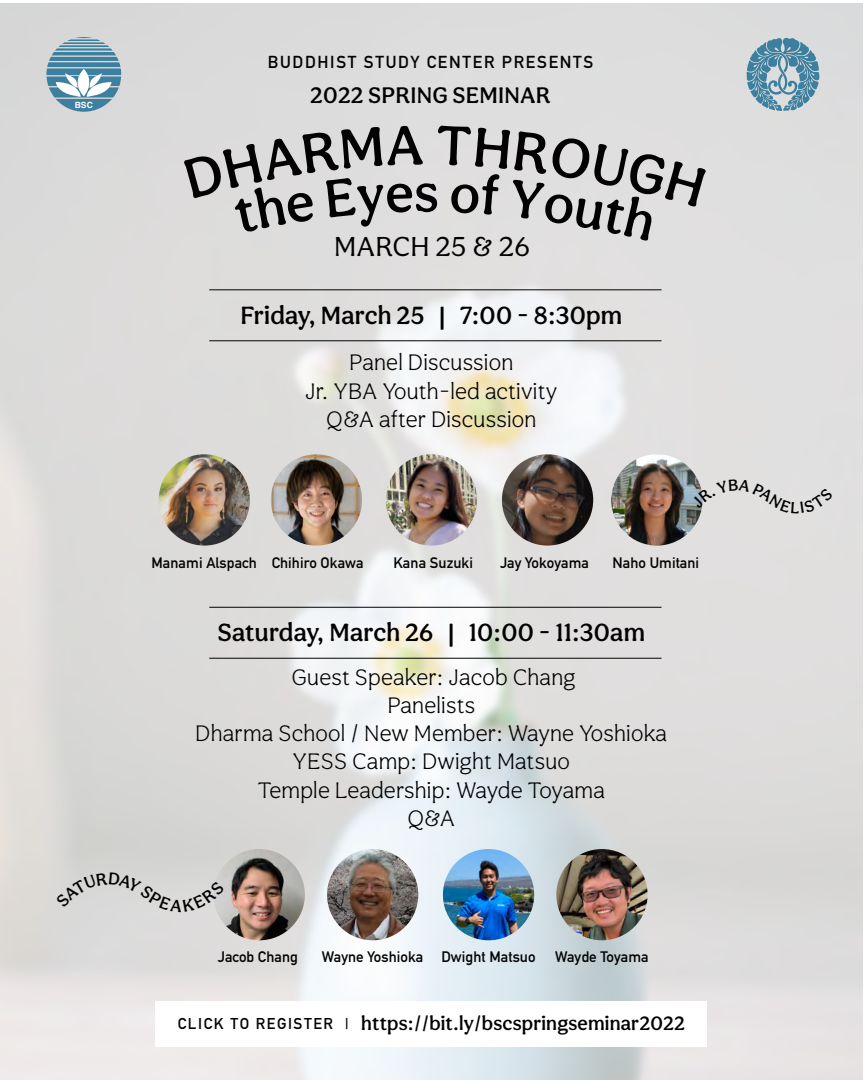
<style>
.page{position:relative;width:864px;height:1080px;background:#fff}
.page>*{position:absolute;margin:0;border:0;box-sizing:border-box;transform-origin:0 0}
.t1{font:500 55.05px "Aesthet Nova";color:#020202}
.t2{font:28.35px "Aesthet Nova";letter-spacing:.01em;color:#020202}
.t3{font:500 25.8px "Aesthet Nova";letter-spacing:.01em;color:#020202}
.t4{font:500 23.4px "Aesthet Nova";letter-spacing:.01em;color:#020202}
.t5{font:300 23.25px/28.2px "Aesthet Nova";letter-spacing:.01em;color:#020202;text-align:center}
.t6{font:500 20.1px "Aesthet Nova";letter-spacing:.01em;color:#020202}
.t7{font:700 17.1px "DIN Alternate";letter-spacing:.1em;color:#020202}
.t8{font:700 15.45px "DIN Alternate";letter-spacing:.1em;color:#020202}
.t9{font:700 15px "DIN Alternate";letter-spacing:.005em;color:#020202}
.t10{font:700 8.55px "Helvetica";color:#fff}
</style>
<div class="page">
<img style="left:0;top:3px;width:863px;height:1077px">
<div style="left:155px;top:1001px;width:551px;height:46px;background:#fff"></div>
<hr style="left:209px;top:289px;width:453px;height:1px;background:#020202">
<hr style="left:209px;top:340px;width:453px;height:1px;background:#020202">
<hr style="left:209px;top:607px;width:453px;height:1px;background:#020202">
<hr style="left:209px;top:658px;width:453px;height:1px;background:#020202">
<img style="left:214px;top:849px;width:91px;height:91px;border-radius:46px">
<img style="left:327px;top:849px;width:91px;height:91px;border-radius:46px">
<img style="left:443px;top:849px;width:91px;height:91px;border-radius:46px">
<img style="left:556px;top:849px;width:92px;height:91px;border-radius:46px">
<img style="left:159px;top:454px;width:91px;height:92px;border-radius:46px">
<img style="left:271px;top:454px;width:91px;height:92px;border-radius:46px">
<img style="left:386px;top:454px;width:91px;height:92px;border-radius:46px">
<img style="left:611px;top:454px;width:92px;height:92px;border-radius:46px">
<img style="left:502px;top:454px;width:91px;height:92px;border-radius:46px">
<svg style="left:46px;top:37px;width:75px;height:75px"></svg>
<svg style="left:747px;top:38px;width:72px;height:73px"></svg>
<svg style="left:691px;top:479px;width:142px;height:35px"></svg>
<div style="left:56px;top:872px;width:169px;height:40px;background:#d9d9d7"></div>
<div style="left:184px;top:126px;width:239px;height:108px;background:#dedddd"></div>
<div style="left:437px;top:126px;width:269px;height:115px;background:#e0dfdf"></div>
<p class="t10" style="left:75px;top:98px;width:20px">BSC</p>
<p class="t7" style="left:268px;top:49px;width:327px">BUDDHIST STUDY CENTER PRESENTS</p>
<p class="t4" style="left:310px;top:81px;width:242px">2022 SPRING SEMINAR</p>
<h1 class="t1" style="left:414px;top:160px;width:26px">s</h1>
<p class="t2" style="left:334px;top:229px;width:197px">MARCH 25 &amp; 26</p>
<p class="t3" style="left:240px;top:299px;width:383px">Friday, March 25 | 7:00 - 8:30pm</p>
<p class="t5" style="left:305px;top:347px;width:254px;line-height:28.7px">Panel Discussion<br>Jr. YBA Youth-led activity<br>Q&amp;A after Discussion</p>
<p class="t9" style="left:152px;top:551px;width:214px">Manami Alspach Chihiro Okawa</p>
<p class="t9" style="left:393px;top:551px;width:81px">Kana Suzuki</p>
<p class="t9" style="left:500px;top:551px;width:90px">Jay Yokoyama</p>
<p class="t9" style="left:612px;top:551px;width:88px">Naho Umitani</p>
<p class="t3" style="left:218px;top:617px;width:429px">Saturday, March 26 | 10:00 - 11:30am</p>
<p class="t5" style="left:195px;top:663px;width:473px">Guest Speaker: Jacob Chang<br>Panelists<br>Dharma School / New Member: Wayne Yoshioka<br>YESS Camp: Dwight Matsuo<br>Temple Leadership: Wayde Toyama<br>Q&amp;A</p>
<p class="t9" style="left:218px;top:946px;width:82px">Jacob Chang</p>
<p class="t9" style="left:322px;top:946px;width:215px">Wayne Yoshioka Dwight Matsuo</p>
<p class="t9" style="left:555px;top:946px;width:95px">Wayde Toyama</p>
<p class="t8" style="left:178px;top:1012px;width:172px">CLICK TO REGISTER |</p>
<p class="t6" style="left:361px;top:1011px;width:325px">https://bit.ly/bscspringseminar2022</p>
</div>
